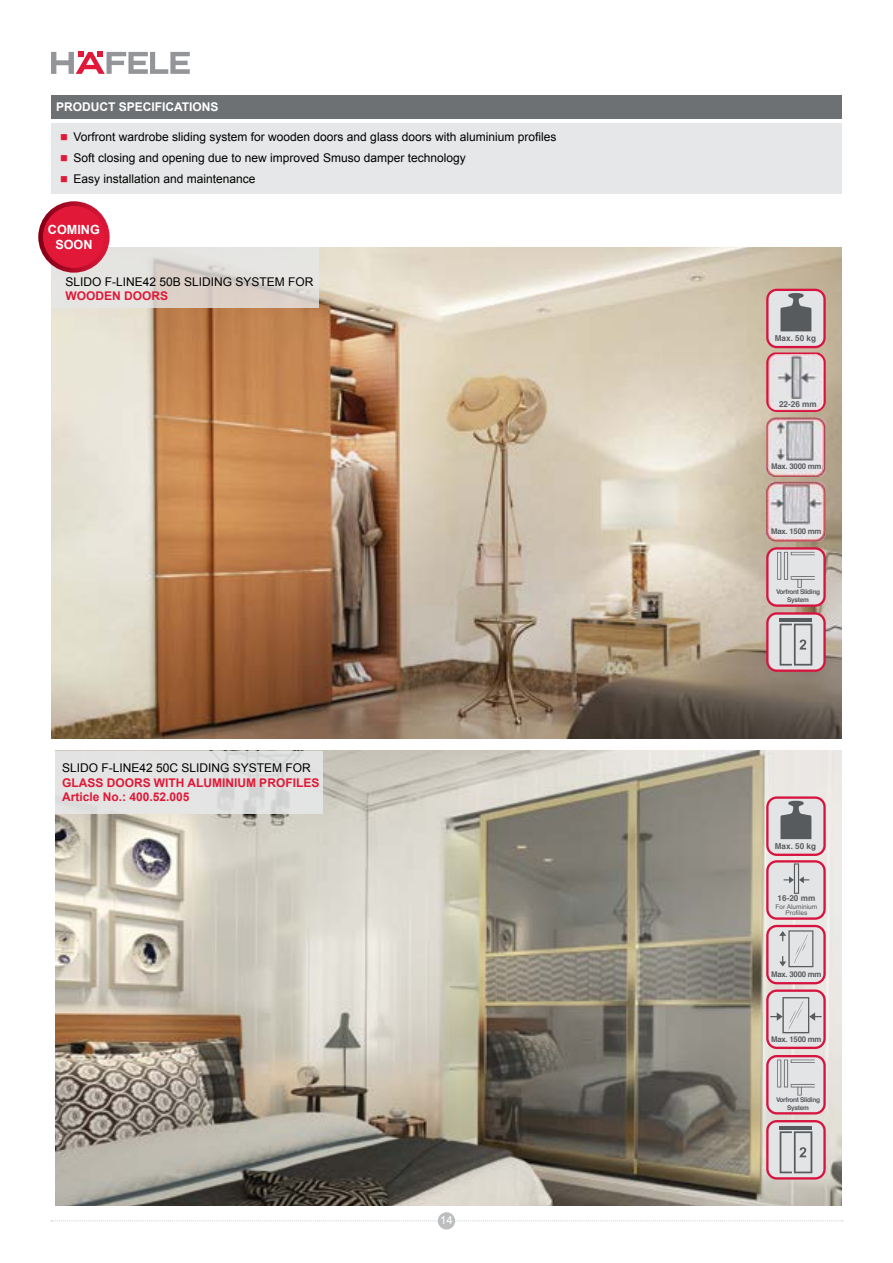
<style>
.page{position:relative;width:893px;height:1263px;background:#fff}
.page>*{position:absolute;margin:0;border:0;box-sizing:border-box;transform-origin:0 0}
.t1{font:700 12.6px/15.1px "Arial";color:#fff;text-align:center}
.t2{font:12px "Arial";color:#000}
.t3{font:700 12px/14.4px "Arial";color:#e11837}
.t4{font:700 12px "Arial";color:#fff}
.t5{font:11.25px "Arial";color:#fff}
.t6{font:700 8.25px "Helvetica";color:#5a5b5f}
.t7{font:700 8.1px "Helvetica";color:#5a5b5f}
.t8{font:700 7.8px "Helvetica";letter-spacing:-.03em;color:#5a5b5f}
.t9{font:700 7.65px "Helvetica";color:#5a5b5f}
.t10{font:700 6.6px/7.8px "Helvetica";letter-spacing:-.05em;color:#5a5b5f;text-align:center}
.t11{font:6.6px/5.8px "Helvetica";color:#5a5b5f;text-align:center}
.s1{color:#e11837}
</style>
<div class="page">
<svg style="left:51px;top:1220px;width:792px;height:1px"></svg>
<div style="left:438px;top:1212px;width:17px;height:17px;background:#bcbec0;border-radius:50%"></div>
<svg style="left:51px;top:52px;width:139px;height:22px"></svg>
<img style="left:51px;top:247px;width:791px;height:492px">
<svg style="left:51px;top:247px;width:267px;height:61px;background:#e0dcd8"></svg>
<img style="left:55px;top:751px;width:787px;height:454px">
<div style="left:55px;top:751px;width:267px;height:63px;background:#e6e7e8"></div>
<svg style="left:766px;top:289px;width:60px;height:123px;background:#c09aa1"></svg>
<img style="left:768px;top:354px;width:55px;height:56px">
<div style="left:783px;top:400px;width:28px;height:9px;background:#e5e6e8"></div>
<img style="left:766px;top:417px;width:60px;height:60px">
<div style="left:772px;top:461px;width:49px;height:10px;background:#e5e4e6"></div>
<img style="left:766px;top:482px;width:60px;height:59px">
<div style="left:772px;top:526px;width:49px;height:10px;background:#e5e4e6"></div>
<svg style="left:766px;top:547px;width:60px;height:125px;background:#d1b7bc"></svg>
<svg style="left:766px;top:796px;width:60px;height:253px;background:#d5bec4"></svg>
<svg style="left:766px;top:1055px;width:60px;height:59px;background:#dac1c7"></svg>
<svg style="left:766px;top:1120px;width:60px;height:59px;background:#cdb5bb"></svg>
<div style="left:51px;top:123px;width:791px;height:70px;background:#e6e7e8"></div>
<div style="left:51px;top:95px;width:791px;height:23px;background:#6e7174"></div>
<svg style="left:38px;top:201px;width:72px;height:72px"></svg>
<div style="left:44px;top:207px;width:60px;height:60px;background:#e11837;border-radius:50%"></div>
<div style="left:43px;top:206px;width:62px;height:62px;border:1px solid #e11837;border-radius:50%"></div>
<p class="t4" style="left:56px;top:99px;width:164px">PRODUCT SPECIFICATIONS</p>
<p class="t2" style="left:60px;top:129px;width:498px"><span class="s1">■</span> Vorfront wardrobe sliding system for wooden doors and glass doors with aluminium profiles</p>
<p class="t2" style="left:60px;top:150px;width:407px"><span class="s1">■</span> Soft closing and opening due to new improved Smuso damper technology</p>
<p class="t2" style="left:60px;top:171px;width:197px"><span class="s1">■</span> Easy installation and maintenance</p>
<p class="t1" style="left:48px;top:223px;width:53px">COMING<br>SOON</p>
<p class="t2" style="left:65px;top:274px;width:250px">SLIDO F-LINE42 50B SLIDING SYSTEM FOR</p>
<p class="t3" style="left:65px;top:289px;width:104px">WOODEN DOORS</p>
<p class="t2" style="left:62px;top:760px;width:250px">SLIDO F-LINE42 50C SLIDING SYSTEM FOR</p>
<p class="t3" style="left:62px;top:776px;width:259px">GLASS DOORS WITH ALUMINIUM PROFILES<br>Article No.: 400.52.005</p>
<p class="t5" style="left:440px;top:1213px;width:14px">14</p>
<p class="t7" style="left:775px;top:332px;width:43px">Max. 50 kg</p>
<p class="t9" style="left:779px;top:397px;width:37px">20 - 27 mm</p>
<p class="t6" style="left:779px;top:397px;width:39px">22-26 mm</p>
<p class="t8" style="left:771px;top:460px;width:52px">Max. 3000 mm</p>
<p class="t8" style="left:771px;top:524px;width:52px">Max. 1500 mm</p>
<p class="t10" style="left:776px;top:588px;width:46px">Vorfront Sliding<br>System</p>
<p class="t7" style="left:775px;top:839px;width:43px">Max. 50 kg</p>
<p class="t6" style="left:778px;top:891px;width:39px">16-20 mm</p>
<p class="t11" style="left:775px;top:904px;width:43px">For Aluminium<br>Profiles</p>
<p class="t8" style="left:771px;top:968px;width:52px">Max. 3000 mm</p>
<p class="t8" style="left:771px;top:1032px;width:52px">Max. 1500 mm</p>
<p class="t10" style="left:776px;top:1096px;width:46px">Vorfront Sliding<br>System</p>
</div>
